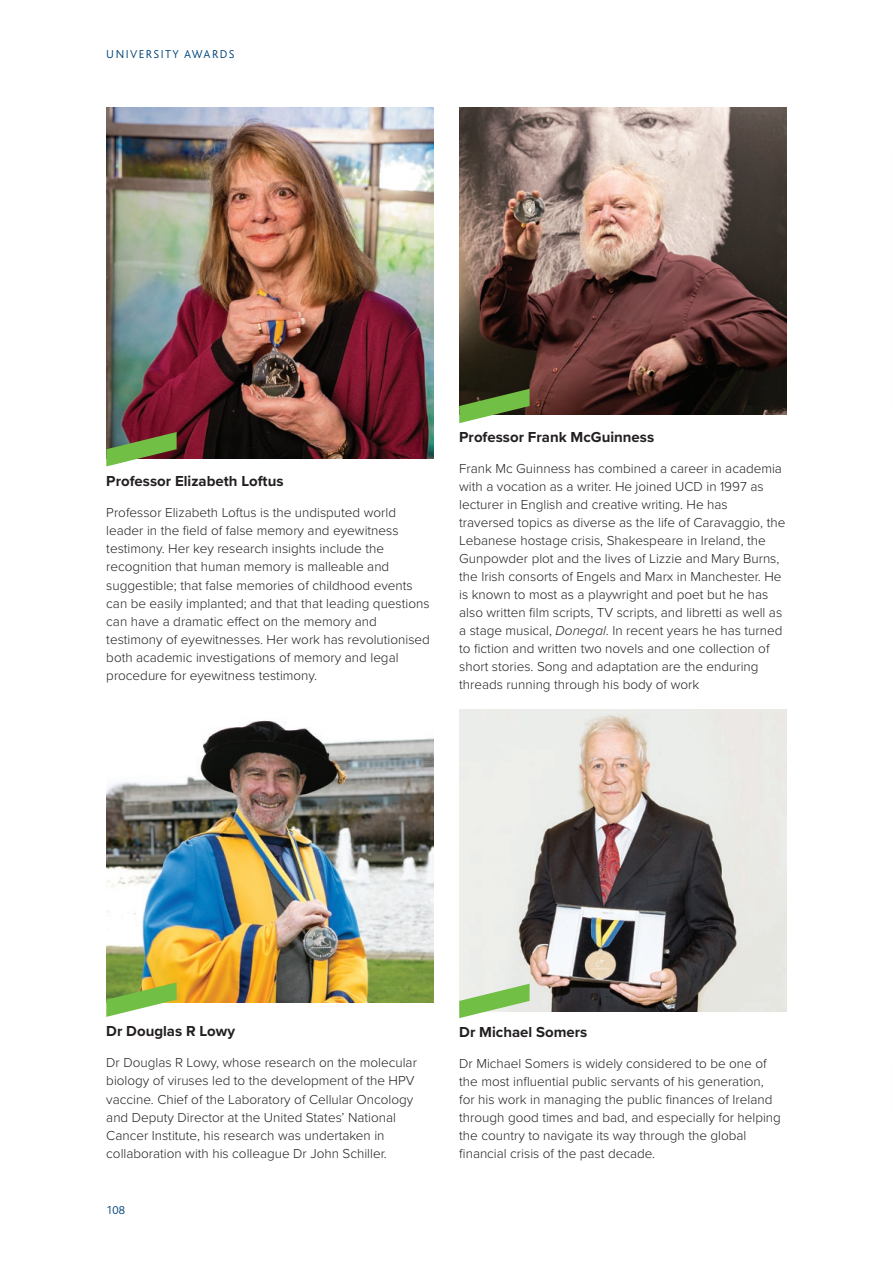
<style>
.page{position:relative;width:893px;height:1263px;background:#fff}
.page>*{position:absolute;margin:0;border:0;box-sizing:border-box;transform-origin:0 0}
.Body_Subheading{font:700 15px "Proxima Nova";color:#231f20}
.Body_text{font:300 13.5px/18px "Proxima Nova";color:#231f20}
.t1{font:300 12px "Bliss";letter-spacing:.12em;color:#004279}
.s1{font-style:italic}
</style>
<div class="page">
<img style="left:107px;top:107px;width:327px;height:352px">
<svg style="left:106px;top:432px;width:71px;height:34px"></svg>
<img style="left:106px;top:720px;width:328px;height:282px">
<svg style="left:106px;top:982px;width:71px;height:35px"></svg>
<img style="left:460px;top:107px;width:327px;height:308px">
<svg style="left:459px;top:389px;width:71px;height:34px"></svg>
<img style="left:459px;top:709px;width:328px;height:303px">
<svg style="left:459px;top:984px;width:71px;height:34px;background:#b0d899"></svg>
<p class="t1" style="left:106px;top:47px;width:130px">UNIVERSITY AWARDS</p>
<p class="Body_Subheading" style="left:106px;top:470px;width:179px">Professor Elizabeth Loftus</p>
<p class="Body_text" style="left:106px;top:502px;width:325px">Professor Elizabeth Loftus is the undisputed world leader in the field of false memory and eyewitness testimony. Her key research insights include the recognition that human memory is malleable and suggestible; that false memories of childhood events can be easily implanted; and that that leading questions can have a dramatic effect on the memory and testimony of eyewitnesses. Her work has revolutionised both academic investigations of memory and legal procedure for eyewitness testimony.</p>
<p class="Body_Subheading" style="left:459px;top:426px;width:196px">Professor Frank McGuinness</p>
<p class="Body_text" style="left:459px;top:459px;width:328px">Frank Mc Guinness has combined a career in academia with a vocation as a writer. He joined UCD in 1997 as lecturer in English and creative writing. He has traversed topics as diverse as the life of Caravaggio, the Lebanese hostage crisis, Shakespeare in Ireland, the Gunpowder plot and the lives of Lizzie and Mary Burns, the Irish consorts of Engels and Marx in Manchester. He is known to most as a playwright and poet but he has also written film scripts, TV scripts, and libretti as well as a stage musical, <span class="s1">Donegal</span>. In recent years he has turned to fiction and written two novels and one collection of short stories. Song and adaptation are the enduring threads running through his body of work</p>
<p class="Body_Subheading" style="left:106px;top:1020px;width:130px">Dr Douglas R Lowy</p>
<p class="Body_text" style="left:106px;top:1053px;width:312px">Dr Douglas R Lowy, whose research on the molecular biology of viruses led to the development of the HPV vaccine. Chief of the Laboratory of Cellular Oncology and Deputy Director at the United States’ National Cancer Institute, his research was undertaken in collaboration with his colleague Dr John Schiller.</p>
<p class="t1" style="left:106px;top:1204px;width:20px">108</p>
<p class="Body_Subheading" style="left:459px;top:1021px;width:130px">Dr Michael Somers</p>
<p class="Body_text" style="left:459px;top:1054px;width:323px">Dr Michael Somers is widely considered to be one of the most influential public servants of his generation, for his work in managing the public finances of Ireland through good times and bad, and especially for helping the country to navigate its way through the global financial crisis of the past decade.</p>
</div>
